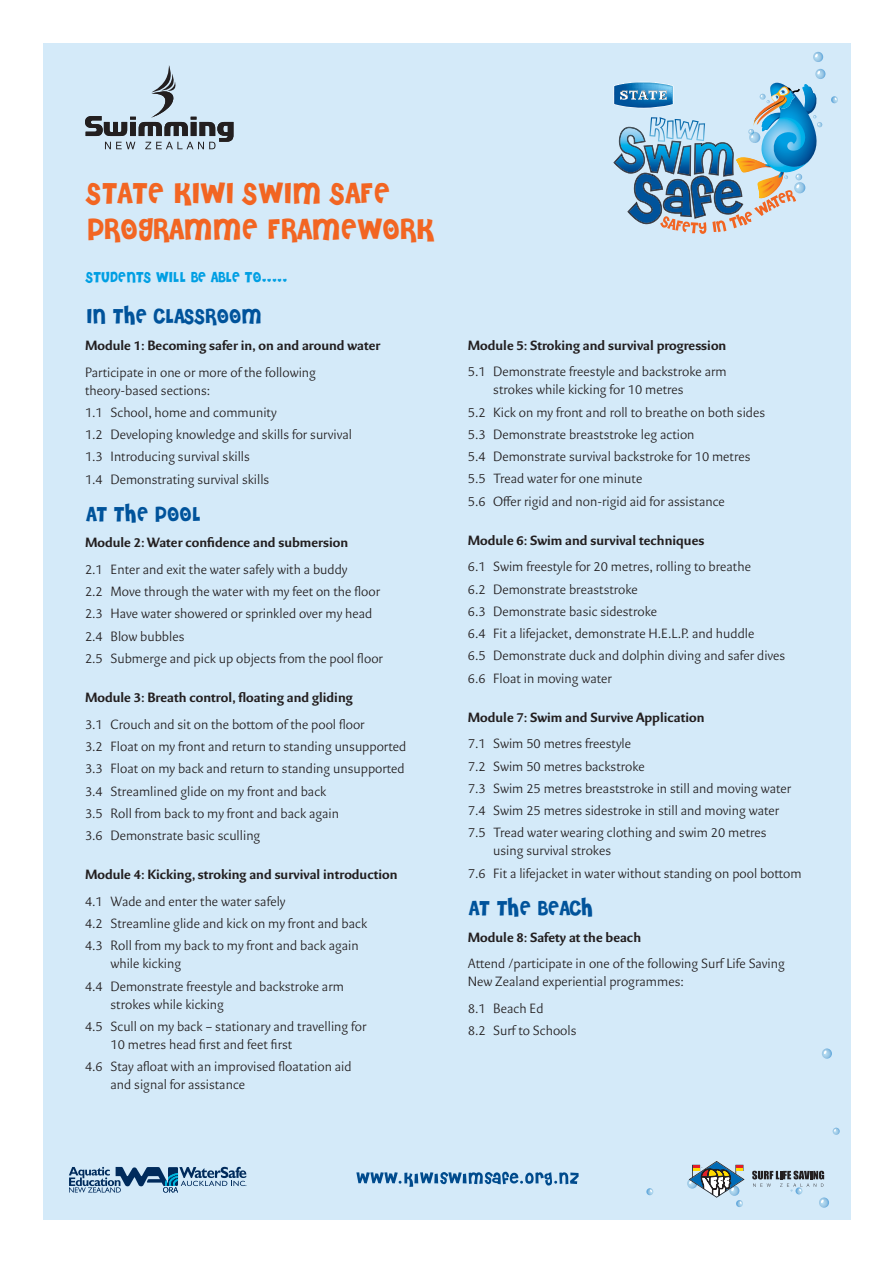
<style>
.page{position:relative;width:893px;height:1263px;background:#fff}
.page>*{position:absolute;margin:0;border:0;box-sizing:border-box;transform-origin:0 0}
.t1{font:30px/36px "Cheri";color:#f26522}
.t2{font:21px "Cheri";color:#00539b}
.t3{font:15px "Cheri";color:#009fe3}
.t4{font:300 14.25px/22.2px "Eva Pro";color:#231f20}
.t5{font:700 14.25px "Eva Pro";color:#231f20}
</style>
<div class="page">
<div style="left:43px;top:43px;width:808px;height:1177px;background:#d4eaf9"></div>
<svg style="left:822px;top:1048px;width:10px;height:11px"></svg>
<svg style="left:833px;top:1128px;width:7px;height:7px"></svg>
<svg style="left:813px;top:52px;width:10px;height:10px"></svg>
<svg style="left:646px;top:1188px;width:7px;height:7px"></svg>
<svg style="left:752px;top:1171px;width:77px;height:37px"></svg>
<svg style="left:687px;top:1161px;width:58px;height:46px"></svg>
<svg style="left:69px;top:1167px;width:177px;height:25px"></svg>
<svg style="left:356px;top:1172px;width:223px;height:15px"></svg>
<svg style="left:613px;top:69px;width:225px;height:165px"></svg>
<svg style="left:85px;top:65px;width:148px;height:84px"></svg>
<h1 class="t1" style="left:85px;top:177px;width:347px">STATE KIWI SWIM SAFE<br>PROGRAMME FRAMEWORK</h1>
<p class="t3" style="left:85px;top:269px;width:203px">STUDENTS WILL BE ABLE TO.....</p>
<h2 class="t2" style="left:85px;top:305px;width:177px">IN THE CLASSROOM</h2>
<p class="t5" style="left:85px;top:336px;width:297px">Module 1: Becoming safer in, on and around water</p>
<p class="t4" style="left:85px;top:363px;width:232px;line-height:18px">Participate in one or more of the following theory-based sections:</p>
<p class="t4" style="left:85px;top:401px;width:269px">1.1 School, home and community<br>1.2 Developing knowledge and skills for survival 1.3 Introducing survival skills<br>1.4 Demonstrating survival skills</p>
<h2 class="t2" style="left:85px;top:503px;width:116px">AT THE POOL</h2>
<p class="t5" style="left:85px;top:534px;width:265px">Module 2: Water confidence and submersion</p>
<p class="t4" style="left:85px;top:558px;width:299px">2.1 Enter and exit the water safely with a buddy<br>2.2 Move through the water with my feet on the floor 2.3 Have water showered or sprinkled over my head 2.4 Blow bubbles<br>2.5 Submerge and pick up objects from the pool floor</p>
<p class="t5" style="left:85px;top:688px;width:269px">Module 3: Breath control, floating and gliding</p>
<p class="t4" style="left:85px;top:713px;width:323px">3.1 Crouch and sit on the bottom of the pool floor<br>3.2 Float on my front and return to standing unsupported 3.3 Float on my back and return to standing unsupported 3.4 Streamlined glide on my front and back<br>3.5 Roll from back to my front and back again<br>3.6 Demonstrate basic sculling</p>
<p class="t5" style="left:85px;top:865px;width:314px">Module 4: Kicking, stroking and survival introduction</p>
<p class="t4" style="left:85px;top:890px;width:284px">4.1 Wade and enter the water safely<br>4.2 Streamline glide and kick on my front and back<br>4.3 Roll from my back to my front and back again</p>
<p class="t4" style="left:85px;top:953px;width:260px;text-indent:26px">while kicking<br>4.4 Demonstrate freestyle and backstroke arm</p>
<p class="t4" style="left:85px;top:993px;width:283px;text-indent:26px">strokes while kicking<br>4.5 Scull on my back – stationary and travelling for</p>
<p class="t4" style="left:85px;top:1033px;width:268px;text-indent:26px">10 metres head first and feet first<br>4.6 Stay afloat with an improvised floatation aid</p>
<p class="t4" style="left:111px;top:1073px;width:136px">and signal for assistance</p>
<p class="t5" style="left:468px;top:336px;width:260px">Module 5: Stroking and survival progression</p>
<p class="t4" style="left:493px;top:363px;width:235px;line-height:18px;text-indent:-26px">5.1 Demonstrate freestyle and backstroke arm strokes while kicking for 10 metres</p>
<p class="t4" style="left:468px;top:401px;width:299px">5.2 Kick on my front and roll to breathe on both sides 5.3 Demonstrate breaststroke leg action<br>5.4 Demonstrate survival backstroke for 10 metres 5.5 Tread water for one minute<br>5.6 Offer rigid and non-rigid aid for assistance</p>
<p class="t5" style="left:468px;top:531px;width:238px">Module 6: Swim and survival techniques</p>
<p class="t4" style="left:468px;top:556px;width:319px">6.1 Swim freestyle for 20 metres, rolling to breathe<br>6.2 Demonstrate breaststroke<br>6.3 Demonstrate basic sidestroke<br>6.4 Fit a lifejacket, demonstrate H.E.L.P. and huddle<br>6.5 Demonstrate duck and dolphin diving and safer dives 6.6 Float in moving water</p>
<p class="t5" style="left:468px;top:708px;width:238px">Module 7: Swim and Survive Application</p>
<p class="t4" style="left:468px;top:733px;width:325px">7.1 Swim 50 metres freestyle<br>7.2 Swim 50 metres backstroke<br>7.3 Swim 25 metres breaststroke in still and moving water 7.4 Swim 25 metres sidestroke in still and moving water 7.5 Tread water wearing clothing and swim 20 metres</p>
<p class="t4" style="left:468px;top:840px;width:335px;text-indent:26px">using survival strokes<br>7.6 Fit a lifejacket in water without standing on pool bottom</p>
<h2 class="t2" style="left:468px;top:897px;width:126px">AT THE BEACH</h2>
<p class="t5" style="left:468px;top:928px;width:175px">Module 8: Safety at the beach</p>
<p class="t4" style="left:468px;top:954px;width:319px;line-height:18px">Attend /participate in one of the following Surf Life Saving<br>New Zealand experiential programmes:</p>
<p class="t4" style="left:468px;top:997px;width:110px">8.1 Beach Ed<br>8.2 Surf to Schools</p>
</div>
